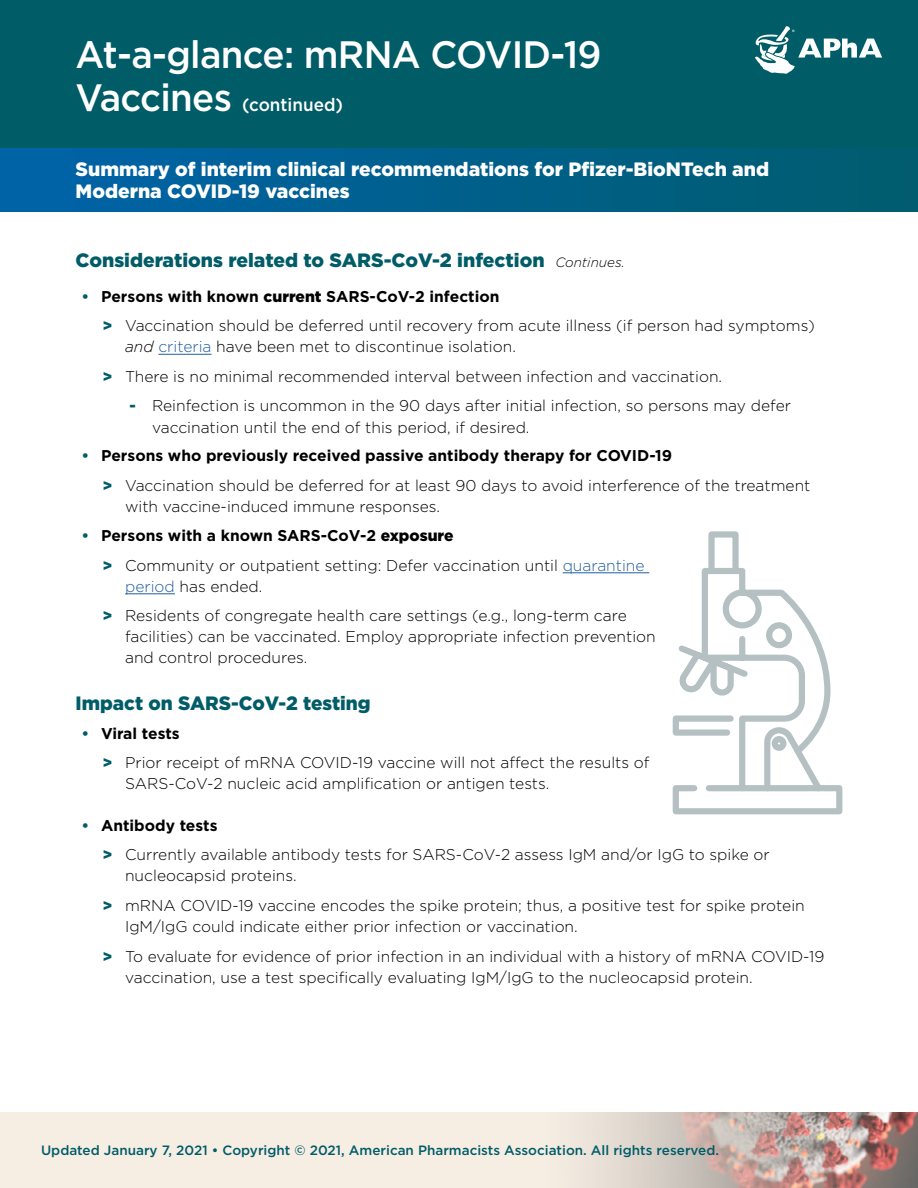
<style>
.page{position:relative;width:918px;height:1188px;background:#fff}
.page>*{position:absolute;margin:0;border:0;box-sizing:border-box;transform-origin:0 0}
.t1{font:500 38.1px "Gotham";letter-spacing:-.02em;color:#fff;scale:.96 1}
.t2{font:900 19.35px/22.5px "Gotham";color:#fff}
.t3{font:900 19.35px "Gotham";color:#005c67}
.t4{font:500 18px "Gotham";color:#fff;scale:.95 1}
.t5{font:300 15.6px/29.7px "Gotham";color:#000}
.t6{font:500 13.5px "Gotham";color:#005c67}
.s1{font-size:38.1px}
.s2{font-weight:300;font-style:italic;font-size:13.5px;color:#000}
.s3{font-weight:700;color:#005c67}
.s4{font-weight:700}
.s5{font-weight:900}
.s6{font-weight:900;color:#005c67}
.s7{font-style:italic}
.s8{color:#215e9e}
</style>
<div class="page">
<div style="left:0;top:0;width:918px;height:212px;background:#005c67"></div>
<svg style="left:755px;top:26px;width:127px;height:48px"></svg>
<div style="left:0;top:1112px;width:918px;height:76px;background:#f6ede3"></div>
<img style="left:592px;top:1112px;width:326px;height:76px">
<div style="left:0;top:148px;width:918px;height:64px;background:linear-gradient(to right,#0063a9,#005c6e)"></div>
<hr style="left:158px;top:354px;width:54px;height:1px;background:#215e9e">
<hr style="left:563px;top:573px;width:86px;height:1px;background:#215e9e">
<hr style="left:125px;top:594px;width:50px;height:1px;background:#215e9e">
<svg style="left:672px;top:531px;width:171px;height:284px"></svg>
<svg style="left:674px;top:565px;width:160px;height:229px"></svg>
<div style="left:772px;top:736px;width:15px;height:15px;border:6px solid #b5c0c3;border-radius:50%"></div>
<h1 class="t1" style="left:76px;top:30px;width:549px">At-a-glance: mRNA COVID-19</h1>
<p class="t4" style="left:76px;top:93px;width:283px"><span class="s1">Vaccines</span> (continued)</p>
<p class="t2" style="left:76px;top:157px;width:695px">Summary of interim clinical recommendations for Pfizer-BioNTech and<br>Moderna COVID-19 vaccines</p>
<p class="t3" style="left:76px;top:248px;width:551px">Considerations related to SARS-CoV-2 infection <span class="s2">Continues.</span></p>
<p class="t5" style="left:103px;top:281px;width:714px;text-indent:-21px"><span class="s3">•</span> <span class="s4">Persons with known</span> <span class="s5">current</span> <span class="s4">SARS-CoV-2 infection<br></span><span class="s6">&gt;</span> Vaccination should be deferred until recovery from acute illness (if person had symptoms)</p>
<p class="t5" style="left:103px;top:332px;width:621px;text-indent:23px"><span class="s7">and</span> <span class="s8">criteria</span> have been met to discontinue isolation.<br><span class="s6">&gt;</span> There is no minimal recommended interval between infection and vaccination.</p>
<p class="t5" style="left:152px;top:395px;width:640px;line-height:21px;text-indent:-23px"><span class="s6">-</span> Reinfection is uncommon in the 90 days after initial infection, so persons may defer vaccination until the end of this period, if desired.</p>
<p class="t5" style="left:103px;top:441px;width:709px;text-indent:-21px"><span class="s3">•</span> <span class="s4">Persons who previously received passive antibody therapy for COVID-19<br></span><span class="s6">&gt;</span> Vaccination should be deferred for at least 90 days to avoid interference of the treatment</p>
<p class="t5" style="left:125px;top:492px;width:317px">with vaccine-induced immune responses.</p>
<p class="t5" style="left:103px;top:521px;width:544px;text-indent:-21px"><span class="s3">•</span> <span class="s4">Persons with a known SARS-CoV-2</span> <span class="s5">exposure<br></span><span class="s6">&gt;</span> Community or outpatient setting: Defer vaccination until <span class="s8">quarantine</span></p>
<p class="t5" style="left:103px;top:571px;width:526px;text-indent:23px"><span class="s8">period</span> has ended.<br><span class="s6">&gt;</span> Residents of congregate health care settings (e.g., long-term care</p>
<p class="t5" style="left:125px;top:626px;width:532px;line-height:21px">facilities) can be vaccinated. Employ appropriate infection prevention and control procedures.</p>
<p class="t3" style="left:76px;top:692px;width:297px">Impact on SARS-CoV-2 testing</p>
<p class="t5" style="left:103px;top:718px;width:548px;text-indent:-21px"><span class="s3">•</span> <span class="s4">Viral tests<br></span><span class="s6">&gt;</span> Prior receipt of mRNA COVID-19 vaccine will not affect the results of</p>
<p class="t5" style="left:125px;top:769px;width:426px">SARS-CoV-2 nucleic acid amplification or antigen tests.</p>
<p class="t5" style="left:103px;top:810px;width:669px;text-indent:-21px"><span class="s3">•</span> <span class="s4">Antibody tests<br></span><span class="s6">&gt;</span> Currently available antibody tests for SARS-CoV-2 assess IgM and/or IgG to spike or</p>
<p class="t5" style="left:103px;top:861px;width:704px;text-indent:23px">nucleocapsid proteins.<br><span class="s6">&gt;</span> mRNA COVID-19 vaccine encodes the spike protein; thus, a positive test for spike protein</p>
<p class="t5" style="left:103px;top:911px;width:723px;text-indent:23px">IgM/IgG could indicate either prior infection or vaccination.<br><span class="s6">&gt;</span> To evaluate for evidence of prior infection in an individual with a history of mRNA COVID-19</p>
<p class="t5" style="left:125px;top:962px;width:629px">vaccination, use a test specifically evaluating IgM/IgG to the nucleocapsid protein.</p>
<p class="t6" style="left:41px;top:1142px;width:679px">Updated January 7, 2021 • Copyright © 2021, American Pharmacists Association. All rights reserved.</p>
</div>
